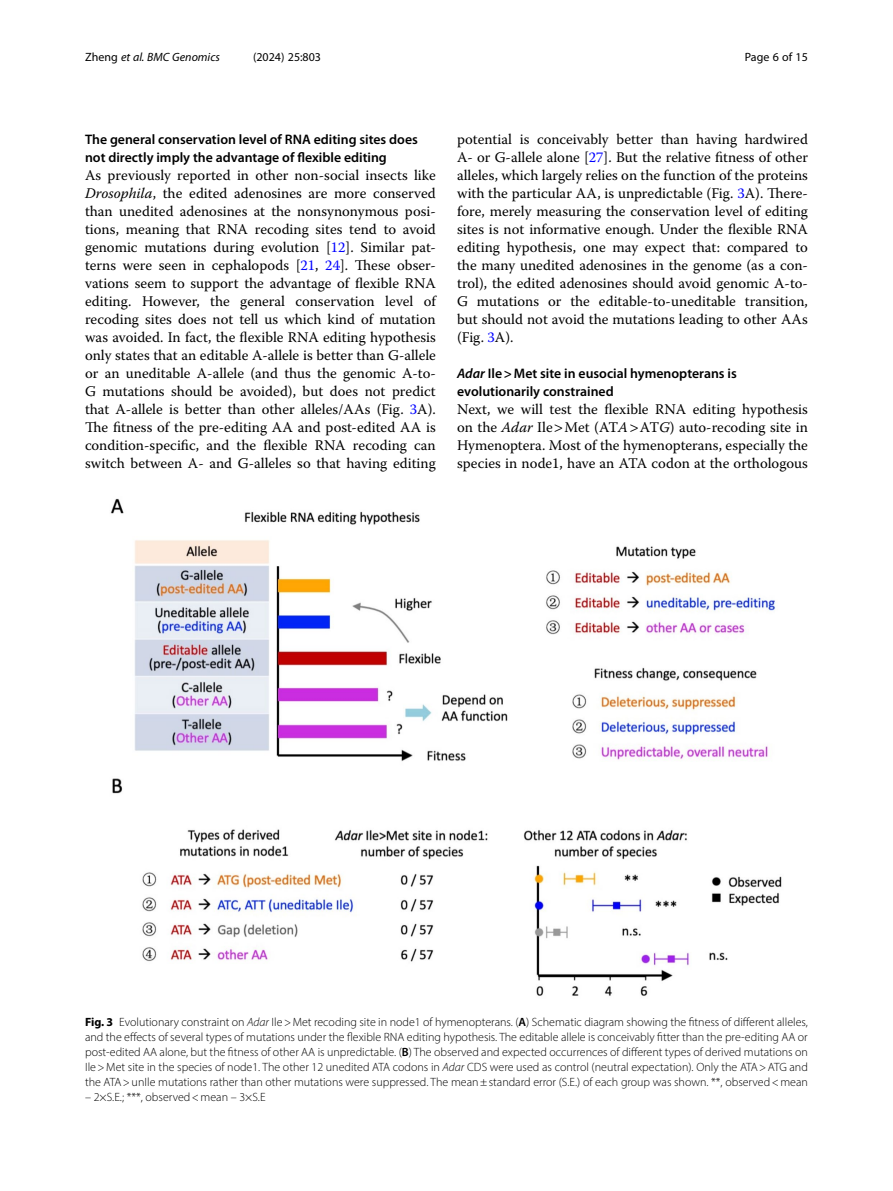
<style>
.page{position:relative;width:893px;height:1191px;background:#fff}
.page>*{position:absolute;margin:0;border:0;box-sizing:border-box;transform-origin:0 0}
.Body_Text{font:14.7px/18px "Warnock Pro";color:#000;text-align:justify}
.Head_2{font:600 13.8px/18px "Myriad Pro";color:#000}
.Figure_Caption{font:300 12px/15px "Myriad Pro";color:#000;text-align:justify}
.t1{font:italic 12px "Myriad Pro";color:#000}
.t2{font:12px "Myriad Pro";color:#000}
.s1{font-style:normal}
.s2{font-style:italic}
.s3{color:#00f}
.s4{font-weight:700}
.s5{font-weight:600}
</style>
<div class="page">
<img style="left:110px;top:498px;width:672px;height:498px">
<p class="t1" style="left:85px;top:50px;width:136px"><span class="s1">Zheng</span> et al. BMC Genomics</p>
<p class="t2" style="left:253px;top:50px;width:70px">(2024) 25:803</p>
<p class="t2" style="left:745px;top:50px;width:65px">Page 6 of 15</p>
<p class="Head_2" style="left:85px;top:130px;width:334px">The general conservation level of RNA editing sites does not directly imply the advantage of flexible editing</p>
<p class="Body_Text" style="left:85px;top:166px;width:352px">As previously reported in other non-social insects like <span class="s2">Drosophila</span>, the edited adenosines are more conserved than unedited adenosines at the nonsynonymous posi&shy;tions, meaning that RNA recoding sites tend to avoid genomic mutations during evolution [<span class="s3">12</span>]. Similar pat&shy;terns were seen in cephalopods [<span class="s3">21</span>, <span class="s3">24</span>]. These obser&shy;vations seem to support the advantage of flexible RNA editing. However, the general conservation level of recoding sites does not tell us which kind of mutation was avoided. In fact, the flexible RNA editing hypothesis only states that an editable A-allele is better than G-allele or an uneditable A-allele (and thus the genomic A-to-G mutations should be avoided), but does not predict that A-allele is better than other alleles/AAs (Fig. <span class="s3">3</span>A).<br>The fitness of the pre-editing AA and post-edited AA is condition-specific, and the flexible RNA recoding can switch between A- and G-alleles so that having editing</p>
<p class="Body_Text" style="left:457px;top:130px;width:352px">potential is conceivably better than having hardwired A- or G-allele alone [<span class="s3">27</span>]. But the relative fitness of other alleles, which largely relies on the function of the proteins with the particular AA, is unpredictable (Fig. <span class="s3">3</span>A). There&shy;fore, merely measuring the conservation level of editing sites is not informative enough. Under the flexible RNA editing hypothesis, one may expect that: compared to the many unedited adenosines in the genome (as a con&shy;trol), the edited adenosines should avoid genomic A-to-G mutations or the editable-to-uneditable transition, but should not avoid the mutations leading to other AAs (Fig. <span class="s3">3</span>A).</p>
<p class="Head_2" style="left:457px;top:364px;width:281px"><span class="s2">Adar</span> Ile&gt;Met site in eusocial hymenopterans is evolutionarily constrained</p>
<p class="Body_Text" style="left:457px;top:400px;width:352px">Next, we will test the flexible RNA editing hypothesis on the <span class="s2">Adar</span> Ile Met (AT<span class="s2">A</span> AT<span class="s2">G</span>) auto-recoding site in Hymenoptera. Most of the hymenopterans, especially the species in node1, have an ATA codon at the orthologous</p>
<p class="Figure_Caption" style="left:85px;top:1014px;width:724px"><span class="s4">Fig. 3</span> Evolutionary constraint on <span class="s2">Adar</span> Ile&gt;Met recoding site in node1 of hymenopterans. (<span class="s5">A</span>) Schematic diagram showing the fitness of different alleles, and the effects of several types of mutations under the flexible RNA editing hypothesis. The editable allele is conceivably fitter than the pre-editing AA or post-edited AA alone, but the fitness of other AA is unpredictable. (<span class="s5">B</span>) The observed and expected occurrences of different types of derived mutations on Ile&gt;Met site in the species of node1. The other 12 unedited ATA codons in <span class="s2">Adar</span> CDS were used as control (neutral expectation). Only the ATA&gt;ATG and the ATA&gt;unIle mutations rather than other mutations were suppressed. The mean±standard error (S.E.) of each group was shown. **, observed&lt;mean</p>
<p class="Figure_Caption" style="left:85px;top:1089px;width:182px">– 2×S.E.; ***, observed&lt;mean – 3×S.E</p>
</div>
